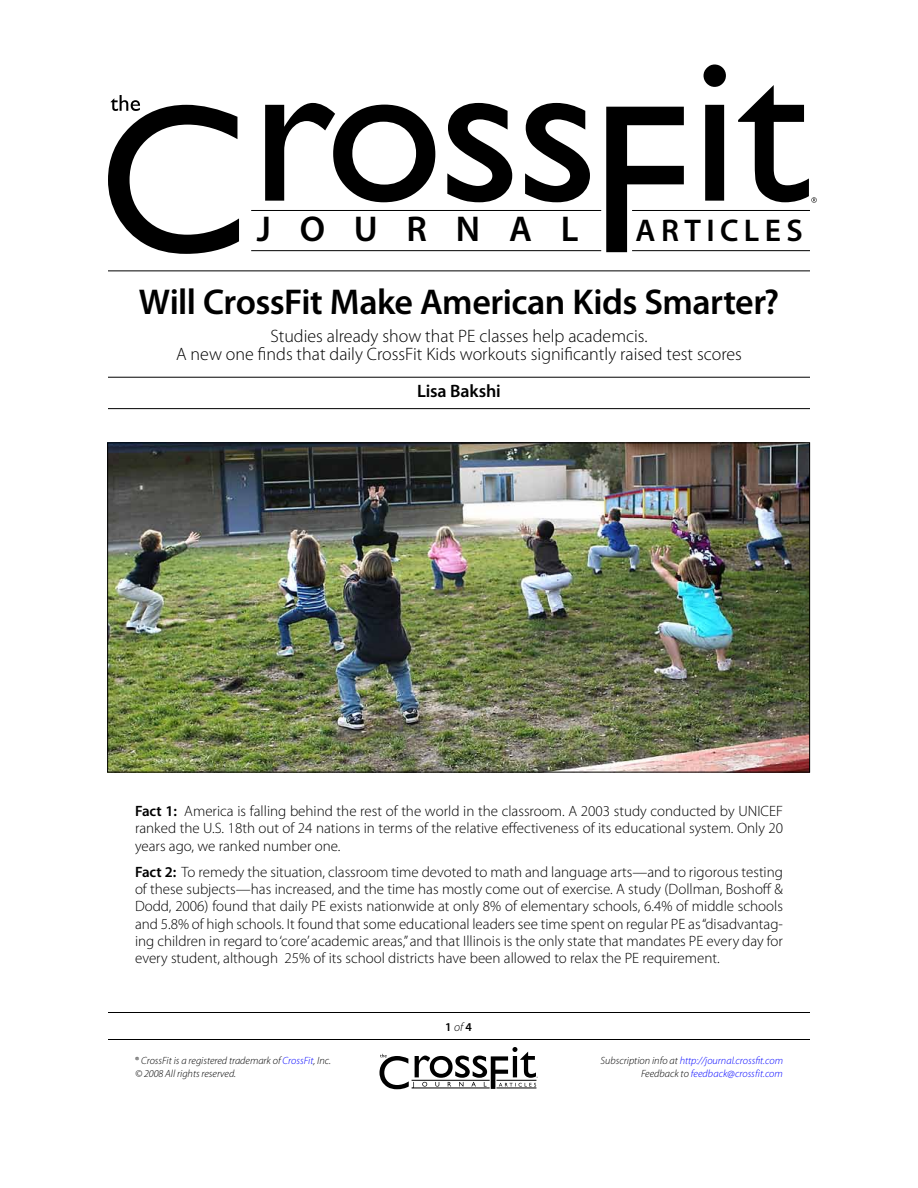
<style>
.page{position:relative;width:918px;height:1188px;background:#fff}
.page>*{position:absolute;margin:0;border:0;box-sizing:border-box;transform-origin:0 0}
.t1{font:600 36px "Myriad Pro";letter-spacing:-.015em;color:#000}
.t2{font:600 36px "Myriad Pro";letter-spacing:.8em;color:#000}
.t3{font:600 31.5px "Myriad Pro";letter-spacing:.17em;color:#000}
.t4{font:300 18px/18px "Myriad Pro";color:#000;text-align:center}
.t5{font:600 18px "Myriad Pro";letter-spacing:-.01em;color:#000}
.t6{font:300 15px/17.2px "Myriad Pro";color:#000;text-align:justify}
.t7{font:600 12px "Myriad Pro";color:#000}
.t8{font:italic 300 10.5px/12.6px "Myriad Pro";color:#00f;text-align:right}
.t9{font:italic 300 10.5px/12.6px "Myriad Pro";color:#000}
.s1{font-weight:600}
.s2{font-weight:300;font-style:italic}
.s3{font-style:normal}
.s4{color:#00f}
.s5{color:#000}
</style>
<div class="page">
<svg style="left:265px;top:103px;width:170px;height:99px"></svg>
<svg style="left:447px;top:103px;width:65px;height:99px"></svg>
<svg style="left:525px;top:103px;width:65px;height:99px"></svg>
<svg style="left:108px;top:95px;width:131px;height:159px"></svg>
<svg style="left:704px;top:64px;width:22px;height:137px"></svg>
<svg style="left:606px;top:107px;width:78px;height:145px"></svg>
<svg style="left:738px;top:85px;width:79px;height:118px"></svg>
<svg style="left:379px;top:1047px;width:159px;height:42px"></svg>
<hr style="left:108px;top:1012px;width:702px;height:1px;background:#000">
<hr style="left:108px;top:1039px;width:702px;height:1px;background:#000">
<hr style="left:251px;top:210px;width:350px;height:1px;background:#000">
<hr style="left:632px;top:210px;width:178px;height:1px;background:#000">
<hr style="left:251px;top:250px;width:350px;height:1px;background:#000">
<hr style="left:632px;top:250px;width:178px;height:1px;background:#000">
<hr style="left:108px;top:270px;width:702px;height:1px;background:#000">
<hr style="left:108px;top:377px;width:702px;height:1px;background:#000">
<hr style="left:108px;top:408px;width:702px;height:1px;background:#000">
<img style="left:109px;top:444px;width:699px;height:326px">
<h1 class="t2" style="left:257px;top:209px;width:323px">JOURNAL</h1>
<h2 class="t3" style="left:636px;top:213px;width:169px">ARTICLES</h2>
<h1 class="t1" style="left:139px;top:282px;width:642px">Will CrossFit Make American Kids Smarter?</h1>
<p class="t4" style="left:176px;top:327px;width:567px">Studies already show that PE classes help academcis.<br>A new one finds that daily CrossFit Kids workouts significantly raised test scores</p>
<p class="t5" style="left:417px;top:381px;width:85px">Lisa Bakshi</p>
<p class="t6" style="left:135px;top:803px;width:650px"><span class="s1">Fact 1:</span> America is falling behind the rest of the world in the classroom. A 2003 study conducted by UNICEF ranked the U.S. 18th out of 24 nations in terms of the relative effectiveness of its educational system. Only 20 years ago, we ranked number one.</p>
<p class="t6" style="left:135px;top:863px;width:650px"><span class="s1">Fact 2:</span> To remedy the situation, classroom time devoted to math and language arts—and to rigorous testing of these subjects—has increased, and the time has mostly come out of exercise. A study (Dollman, Boshoff &amp; Dodd, 2006) found that daily PE exists nationwide at only 8% of elementary schools, 6.4% of middle schools and 5.8% of high schools. It found that some educational leaders see time spent on regular PE as “disadvantag&shy;ing children in regard to ‘core’ academic areas,” and that Illinois is the only state that mandates PE every day for every student, although 25% of its school districts have been allowed to relax the PE requirement.</p>
<p class="t7" style="left:445px;top:1020px;width:28px">1 <span class="s2">of</span> 4</p>
<p class="t9" style="left:135px;top:1055px;width:198px"><span class="s3">®</span> CrossFit is a registered trademark of <span class="s4">CrossFit</span>, Inc. © 2008 All rights reserved.</p>
<p class="t8" style="left:601px;top:1055px;width:184px"><span class="s5">Subscription info at</span> http://journal.crossfit.com<br><span class="s5">Feedback to</span> feedback@crossfit.com</p>
</div>
